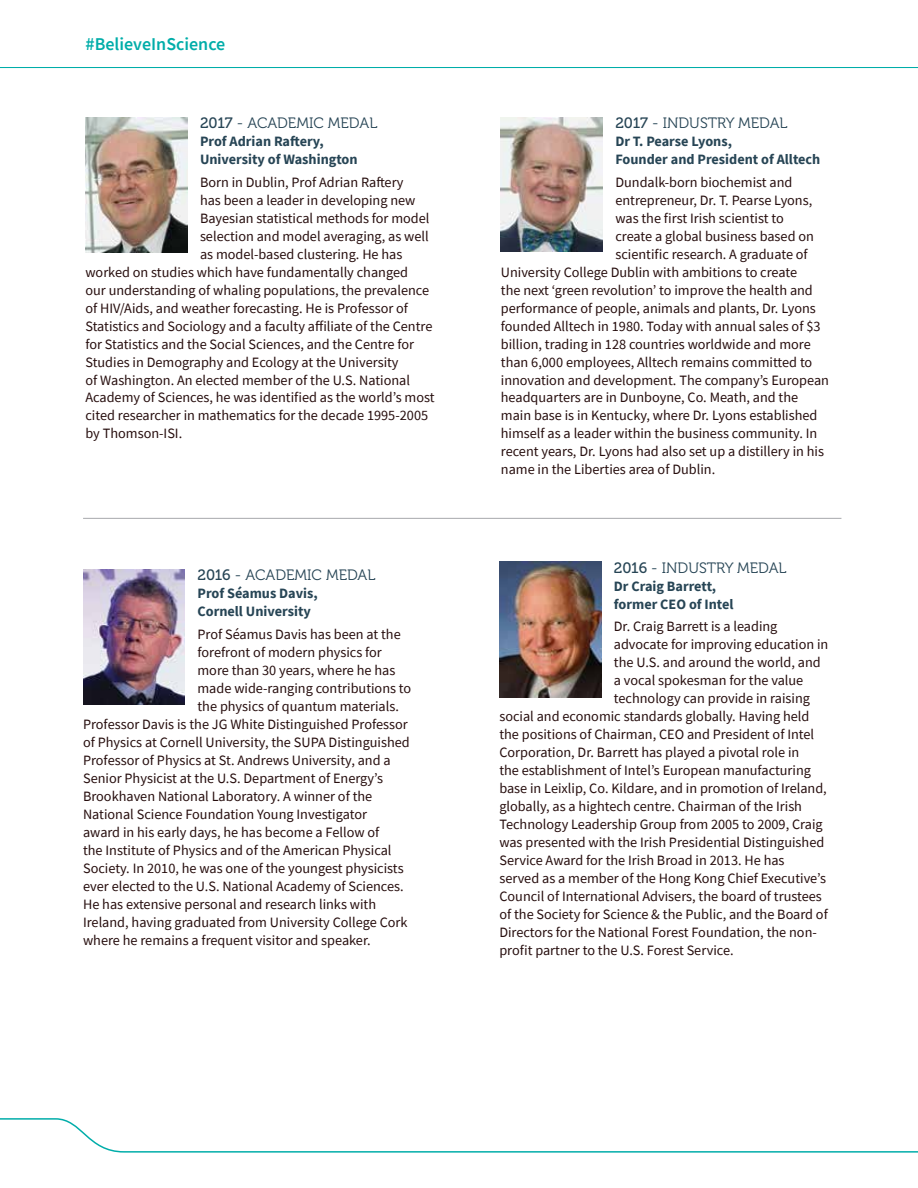
<style>
.page{position:relative;width:918px;height:1188px;background:#fff}
.page>*{position:absolute;margin:0;border:0;box-sizing:border-box;transform-origin:0 0}
.t1{font:600 18px "Source Sans Pro";color:#00ada9}
.t2{font:15px "Museo 300";color:#274555}
.t3{font:14.25px "Source Sans Pro";color:#260d0d}
.t4{font:700 14.25px/18px "Source Sans Pro";color:#274555}
.s1{font-family:"Museo 500"}
</style>
<div class="page">
<svg style="left:0;top:1118px;width:918px;height:35px"></svg>
<hr style="left:0;top:67px;width:918px;height:1px;background:#00ada9">
<img style="left:501px;top:117px;width:102px;height:134px">
<img style="left:499px;top:562px;width:102px;height:135px">
<img style="left:83px;top:569px;width:102px;height:135px">
<img style="left:85px;top:117px;width:102px;height:135px">
<hr style="left:83px;top:518px;width:758px;height:1px;background:#a7a9ac">
<p class="t1" style="left:85px;top:33px;width:141px">#BelieveInScience</p>
<p class="t2" style="left:200px;top:115px;width:179px"><span class="s1">2017</span> - ACADEMIC MEDAL</p>
<p class="t4" style="left:200px;top:132px;width:159px">Prof Adrian Raftery,<br>University of Washington</p>
<p class="t3" style="left:200px;top:173px;width:205px">Born in Dublin, Prof Adrian Raftery</p>
<p class="t3" style="left:200px;top:191px;width:217px">has been a leader in developing new</p>
<p class="t3" style="left:200px;top:209px;width:231px">Bayesian statistical methods for model</p>
<p class="t3" style="left:200px;top:227px;width:230px">selection and model averaging, as well</p>
<p class="t3" style="left:200px;top:245px;width:204px">as model-based clustering. He has</p>
<p class="t3" style="left:85px;top:263px;width:324px">worked on studies which have fundamentally changed</p>
<p class="t3" style="left:85px;top:281px;width:345px">our understanding of whaling populations, the prevalence</p>
<p class="t3" style="left:85px;top:299px;width:324px">of HIV/Aids, and weather forecasting. He is Professor of</p>
<p class="t3" style="left:85px;top:317px;width:348px">Statistics and Sociology and a faculty affiliate of the Centre</p>
<p class="t3" style="left:85px;top:335px;width:330px">for Statistics and the Social Sciences, and the Centre for</p>
<p class="t3" style="left:85px;top:353px;width:315px">Studies in Demography and Ecology at the University</p>
<p class="t3" style="left:85px;top:371px;width:326px">of Washington. An elected member of the U.S. National</p>
<p class="t3" style="left:85px;top:389px;width:351px">Academy of Sciences, he was identified as the world’s most</p>
<p class="t3" style="left:85px;top:407px;width:344px">cited researcher in mathematics for the decade 1995-2005</p>
<p class="t3" style="left:85px;top:425px;width:98px">by Thomson-ISI.</p>
<p class="t2" style="left:198px;top:567px;width:179px"><span class="s1">2016</span> - ACADEMIC MEDAL</p>
<p class="t4" style="left:198px;top:584px;width:122px">Prof Séamus Davis,<br>Cornell University</p>
<p class="t3" style="left:198px;top:625px;width:205px">Prof Séamus Davis has been at the</p>
<p class="t3" style="left:198px;top:643px;width:186px">forefront of modern physics for</p>
<p class="t3" style="left:198px;top:661px;width:199px">more than 30 years, where he has</p>
<p class="t3" style="left:198px;top:679px;width:215px">made wide-ranging contributions to</p>
<p class="t3" style="left:198px;top:697px;width:203px">the physics of quantum materials.</p>
<p class="t3" style="left:83px;top:715px;width:326px">Professor Davis is the JG White Distinguished Professor</p>
<p class="t3" style="left:83px;top:733px;width:328px">of Physics at Cornell University, the SUPA Distinguished</p>
<p class="t3" style="left:83px;top:751px;width:309px">Professor of Physics at St. Andrews University, and a</p>
<p class="t3" style="left:83px;top:769px;width:302px">Senior Physicist at the U.S. Department of Energy’s</p>
<p class="t3" style="left:83px;top:787px;width:291px">Brookhaven National Laboratory. A winner of the</p>
<p class="t3" style="left:83px;top:805px;width:285px">National Science Foundation Young Investigator</p>
<p class="t3" style="left:83px;top:823px;width:298px">award in his early days, he has become a Fellow of</p>
<p class="t3" style="left:83px;top:841px;width:310px">the Institute of Physics and of the American Physical</p>
<p class="t3" style="left:83px;top:859px;width:322px">Society. In 2010, he was one of the youngest physicists</p>
<p class="t3" style="left:83px;top:877px;width:322px">ever elected to the U.S. National Academy of Sciences.</p>
<p class="t3" style="left:83px;top:895px;width:295px">He has extensive personal and research links with</p>
<p class="t3" style="left:83px;top:913px;width:326px">Ireland, having graduated from University College Cork</p>
<p class="t3" style="left:83px;top:931px;width:289px">where he remains a frequent visitor and speaker.</p>
<p class="t2" style="left:615px;top:115px;width:174px"><span class="s1">2017</span> - INDUSTRY MEDAL</p>
<p class="t4" style="left:615px;top:132px;width:207px">Dr T. Pearse Lyons,<br>Founder and President of Alltech</p>
<p class="t3" style="left:615px;top:173px;width:179px">Dundalk-born biochemist and</p>
<p class="t3" style="left:615px;top:191px;width:198px">entrepreneur, Dr. T. Pearse Lyons,</p>
<p class="t3" style="left:615px;top:209px;width:170px">was the first Irish scientist to</p>
<p class="t3" style="left:615px;top:227px;width:200px">create a global business based on</p>
<p class="t3" style="left:615px;top:245px;width:194px">scientific research. A graduate of</p>
<p class="t3" style="left:501px;top:263px;width:298px">University College Dublin with ambitions to create</p>
<p class="t3" style="left:501px;top:281px;width:314px">the next ‘green revolution’ to improve the health and</p>
<p class="t3" style="left:501px;top:299px;width:316px">performance of people, animals and plants, Dr. Lyons</p>
<p class="t3" style="left:501px;top:317px;width:321px">founded Alltech in 1980. Today with annual sales of $3</p>
<p class="t3" style="left:501px;top:335px;width:311px">billion, trading in 128 countries worldwide and more</p>
<p class="t3" style="left:501px;top:353px;width:313px">than 6,000 employees, Alltech remains committed to</p>
<p class="t3" style="left:501px;top:371px;width:330px">innovation and development. The company’s European</p>
<p class="t3" style="left:501px;top:389px;width:299px">headquarters are in Dunboyne, Co. Meath, and the</p>
<p class="t3" style="left:501px;top:407px;width:318px">main base is in Kentucky, where Dr. Lyons established</p>
<p class="t3" style="left:501px;top:425px;width:318px">himself as a leader within the business community. In</p>
<p class="t3" style="left:501px;top:443px;width:325px">recent years, Dr. Lyons had also set up a distillery in his</p>
<p class="t3" style="left:501px;top:461px;width:216px">name in the Liberties area of Dublin.</p>
<p class="t2" style="left:614px;top:560px;width:174px"><span class="s1">2016</span> - INDUSTRY MEDAL</p>
<p class="t4" style="left:614px;top:577px;width:121px">Dr Craig Barrett, former CEO of Intel</p>
<p class="t3" style="left:614px;top:617px;width:165px">Dr. Craig Barrett is a leading</p>
<p class="t3" style="left:614px;top:635px;width:216px">advocate for improving education in</p>
<p class="t3" style="left:614px;top:653px;width:208px">the U.S. and around the world, and</p>
<p class="t3" style="left:614px;top:671px;width:191px">a vocal spokesman for the value</p>
<p class="t3" style="left:614px;top:689px;width:198px">technology can provide in raising</p>
<p class="t3" style="left:499px;top:707px;width:312px">social and economic standards globally. Having held</p>
<p class="t3" style="left:499px;top:725px;width:316px">the positions of Chairman, CEO and President of Intel</p>
<p class="t3" style="left:499px;top:743px;width:301px">Corporation, Dr. Barrett has played a pivotal role in</p>
<p class="t3" style="left:499px;top:761px;width:313px">the establishment of Intel’s European manufacturing</p>
<p class="t3" style="left:499px;top:779px;width:329px">base in Leixlip, Co. Kildare, and in promotion of Ireland,</p>
<p class="t3" style="left:499px;top:797px;width:304px">globally, as a hightech centre. Chairman of the Irish</p>
<p class="t3" style="left:499px;top:815px;width:325px">Technology Leadership Group from 2005 to 2009, Craig</p>
<p class="t3" style="left:499px;top:833px;width:326px">was presented with the Irish Presidential Distinguished</p>
<p class="t3" style="left:499px;top:851px;width:287px">Service Award for the Irish Broad in 2013. He has</p>
<p class="t3" style="left:499px;top:869px;width:328px">served as a member of the Hong Kong Chief Executive’s</p>
<p class="t3" style="left:499px;top:887px;width:324px">Council of International Advisers, the board of trustees</p>
<p class="t3" style="left:499px;top:905px;width:330px">of the Society for Science &amp; the Public, and the Board of</p>
<p class="t3" style="left:499px;top:923px;width:319px">Directors for the National Forest Foundation, the non-</p>
<p class="t3" style="left:499px;top:941px;width:236px">profit partner to the U.S. Forest Service.</p>
</div>
